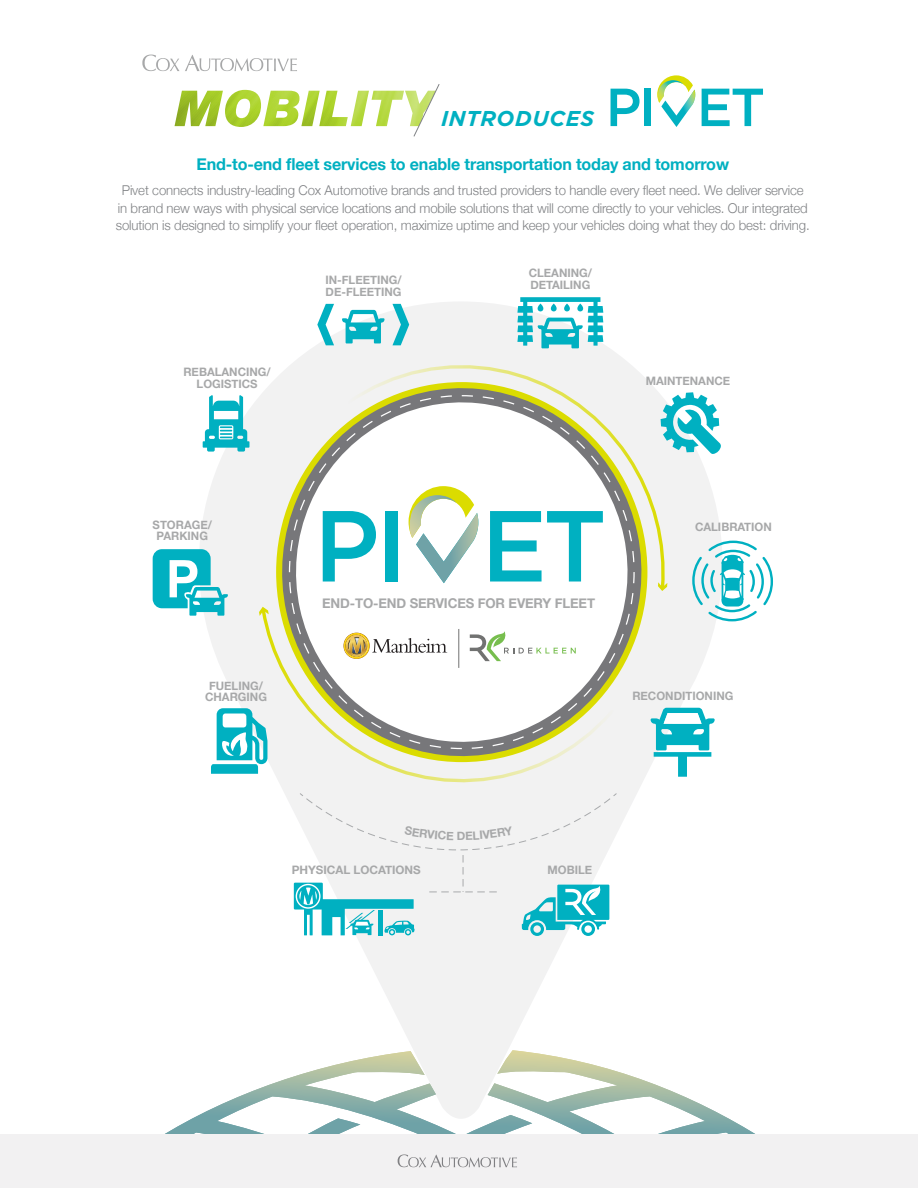
<style>
.page{position:relative;width:918px;height:1188px;background:#fff}
.page>*{position:absolute;margin:0;border:0;box-sizing:border-box;transform-origin:0 0}
.t1{font:italic 700 21.45px "Gotham Pro";letter-spacing:.03em;color:#00b0c1}
.t2{font:700 16.5px "Helvetica Neue";letter-spacing:-.01em;color:#00b0c1}
.t3{font:300 13.5px/17.2px "Helvetica Neue";letter-spacing:-.01em;color:#808285;text-align:center}
.t4{font:700 13.5px "Helvetica Neue";letter-spacing:-.01em;color:#a7a8a9}
.t5{font:700 11.7px/11.7px "Helvetica Neue";color:#a7a8a9;text-align:center}
</style>
<div class="page">
<svg style="left:142px;top:55px;width:155px;height:16px"></svg>
<img style="left:175px;top:90px;width:235px;height:37px">
<svg style="left:410px;top:84px;width:30px;height:53px"></svg>
<svg style="left:611px;top:89px;width:29px;height:37px"></svg>
<div style="left:645px;top:89px;width:6px;height:37px;background:#00b0c1"></div>
<svg style="left:702px;top:89px;width:61px;height:37px"></svg>
<svg style="left:657px;top:75px;width:38px;height:52px"></svg>
<svg style="left:200px;top:302px;width:521px;height:748px"></svg>
<svg style="left:342px;top:310px;width:43px;height:33px"></svg>
<svg style="left:392px;top:304px;width:17px;height:34px"></svg>
<svg style="left:317px;top:304px;width:17px;height:41px"></svg>
<svg style="left:203px;top:395px;width:46px;height:57px"></svg>
<svg style="left:517px;top:297px;width:86px;height:41px"></svg>
<svg style="left:204px;top:708px;width:55px;height:73px"></svg>
<svg style="left:153px;top:549px;width:75px;height:67px"></svg>
<svg style="left:666px;top:392px;width:55px;height:62px"></svg>
<svg style="left:343px;top:338px;width:323px;height:254px"></svg>
<svg style="left:658px;top:582px;width:9px;height:9px"></svg>
<svg style="left:259px;top:606px;width:358px;height:198px"></svg>
<svg style="left:259px;top:607px;width:10px;height:9px"></svg>
<svg style="left:278px;top:385px;width:367px;height:374px"></svg>
<svg style="left:294px;top:883px;width:29px;height:27px"></svg>
<svg style="left:651px;top:708px;width:64px;height:69px"></svg>
<svg style="left:691px;top:539px;width:82px;height:84px"></svg>
<svg style="left:344px;top:633px;width:103px;height:25px"></svg>
<svg style="left:470px;top:631px;width:106px;height:30px"></svg>
<svg style="left:323px;top:511px;width:53px;height:71px"></svg>
<div style="left:385px;top:511px;width:12px;height:71px;background:#00b0c1"></div>
<svg style="left:490px;top:511px;width:113px;height:71px"></svg>
<svg style="left:408px;top:486px;width:70px;height:97px"></svg>
<hr style="left:459px;top:629px;width:1px;height:39px;background:#717271">
<svg style="left:165px;top:1052px;width:233px;height:82px"></svg>
<div style="left:0;top:1134px;width:918px;height:54px;background:#f2f1f2"></div>
<svg style="left:398px;top:1050px;width:357px;height:118px"></svg>
<svg style="left:296px;top:792px;width:322px;height:144px"></svg>
<h1 class="t1" style="left:441px;top:106px;width:155px">INTRODUCES</h1>
<p class="t2" style="left:196px;top:152px;width:534px">End-to-end fleet services to enable transportation today and tomorrow</p>
<p class="t3" style="left:116px;top:181px;width:695px">Pivet connects industry-leading Cox Automotive brands and trusted providers to handle every fleet need. We deliver service in brand new ways with physical service locations and mobile solutions that will come directly to your vehicles. Our integrated solution is designed to simplify your fleet operation, maximize uptime and keep your vehicles doing what they do best: driving.</p>
<p class="t5" style="left:183px;top:366px;width:89px">REBALANCING/<br>LOGISTICS</p>
<p class="t5" style="left:325px;top:274px;width:78px;text-align:left">IN-FLEETING/<br>DE-FLEETING</p>
<p class="t5" style="left:529px;top:268px;width:65px;text-align:left">CLEANING/<br>DETAILING</p>
<p class="t5" style="left:646px;top:375px;width:86px">MAINTENANCE</p>
<p class="t5" style="left:153px;top:519px;width:61px">STORAGE/<br>PARKING</p>
<p class="t5" style="left:205px;top:680px;width:63px">FUELING/<br>CHARGING</p>
<p class="t4" style="left:322px;top:593px;width:274px">END-TO-END SERVICES FOR EVERY FLEET</p>
<p class="t5" style="left:695px;top:521px;width:78px">CALIBRATION</p>
<p class="t5" style="left:632px;top:691px;width:103px">RECONDITIONING</p>
<p class="t5" style="left:292px;top:864px;width:131px">PHYSICAL LOCATIONS</p>
<p class="t5" style="left:548px;top:864px;width:46px">MOBILE</p>
</div>
